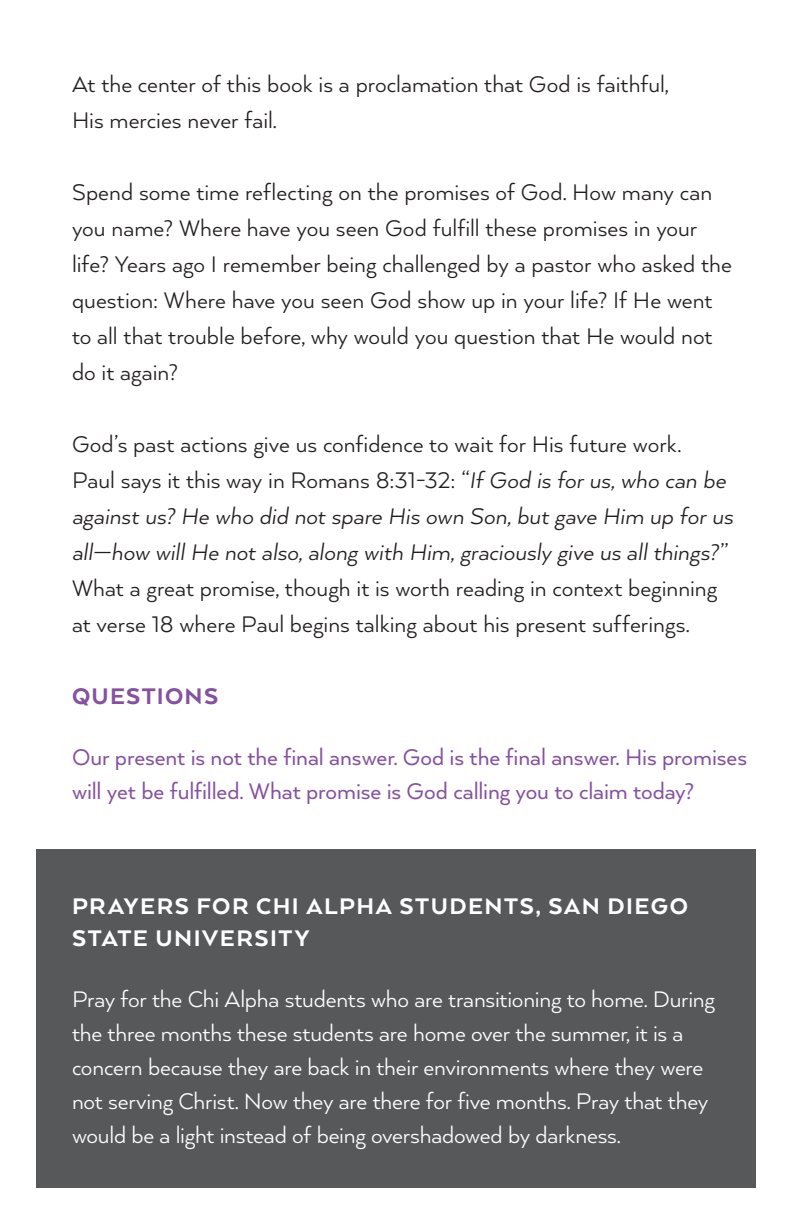
<style>
.page{position:relative;width:792px;height:1224px;background:#fff}
.page>*{position:absolute;margin:0;border:0;box-sizing:border-box;transform-origin:0 0}
.t1{font:26px/36px "Arquitecta";color:#231f20}
.t2{font:26px/34px "Arquitecta";letter-spacing:-.01em;color:#fff}
.t3{font:26px/34px "Arquitecta";letter-spacing:-.005em;color:#8651a0}
.t4{font:800 26px/32px "Arquitecta";letter-spacing:.055em;color:#fff}
.t5{font:800 26px "Arquitecta";letter-spacing:.05em;color:#8651a0}
.s1{font-style:italic}
</style>
<div class="page">
<div style="left:36px;top:850px;width:720px;height:338px;background:#57585a"></div>
<p class="t1" style="left:72px;top:65px;width:598px">At the center of this book is a proclamation that God is faithful,<br>His mercies never fail.</p>
<p class="t1" style="left:72px;top:173px;width:661px">Spend some time reflecting on the promises of God. How many can you name? Where have you seen God fulfill these promises in your life? Years ago I remember being challenged by a pastor who asked the question: Where have you seen God show up in your life? If He went to all that trouble before, why would you question that He would not do it again?</p>
<p class="t1" style="left:72px;top:425px;width:663px">God’s past actions give us confidence to wait for His future work.<br>Paul says it this way in Romans 8:31-32: “<span class="s1">If God is for us, who can be against us? He who did not spare His own Son, but gave Him up for us all—how will He not also, along with Him, graciously give us all things?</span>” What a great promise, though it is worth reading in context beginning at verse 18 where Paul begins talking about his present sufferings.</p>
<p class="t5" style="left:72px;top:680px;width:148px">QUESTIONS</p>
<p class="t3" style="left:72px;top:739px;width:677px">Our present is not the final answer. God is the final answer. His promises will yet be fulfilled. What promise is God calling you to claim today?</p>
<p class="t4" style="left:72px;top:889px;width:618px">PRAYERS FOR CHI ALPHA STUDENTS, SAN DIEGO<br>STATE UNIVERSITY</p>
<p class="t2" style="left:72px;top:981px;width:645px">Pray for the Chi Alpha students who are transitioning to home. During the three months these students are home over the summer, it is a concern because they are back in their environments where they were not serving Christ. Now they are there for five months. Pray that they would be a light instead of being overshadowed by darkness.</p>
</div>
